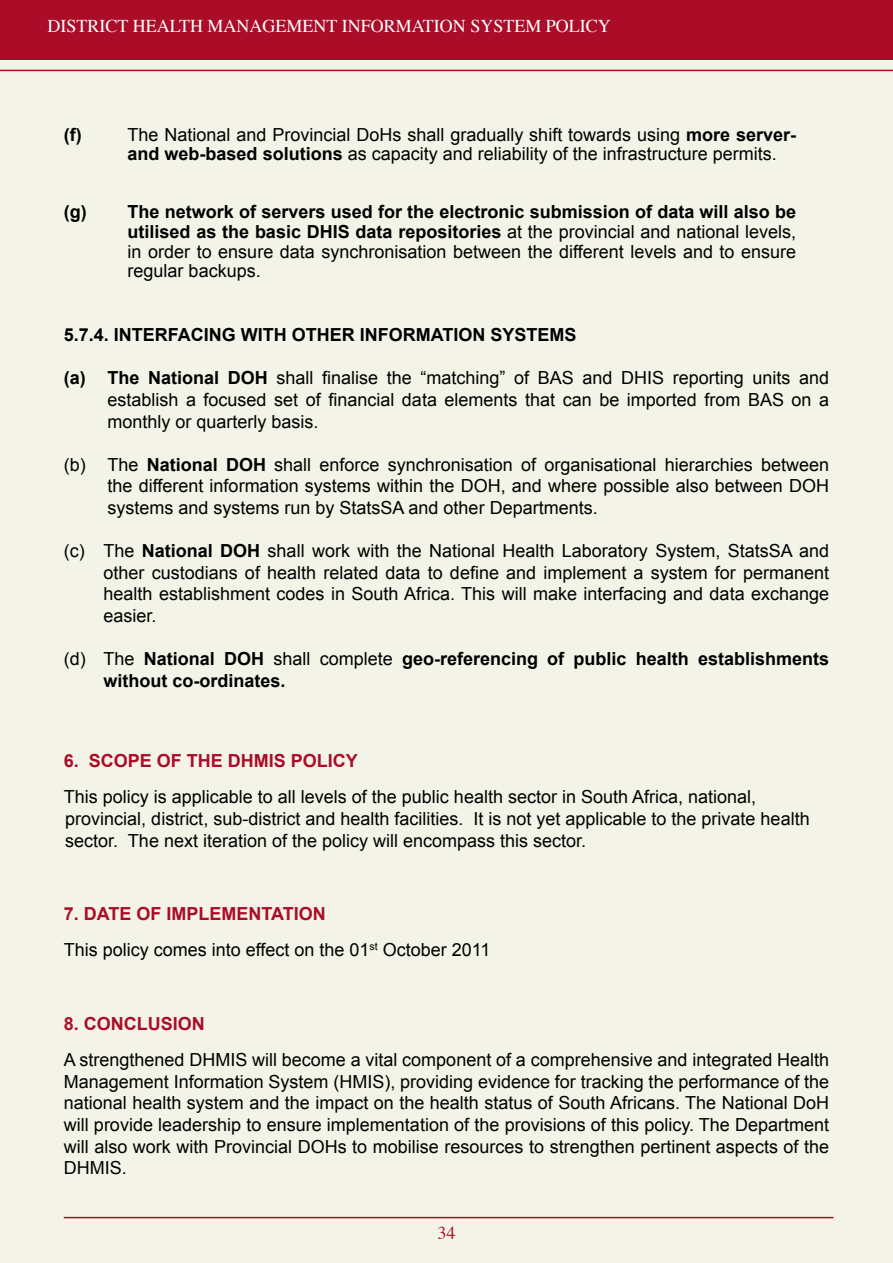
<style>
.page{position:relative;width:893px;height:1263px;background:#f3f4e7}
.page>*{position:absolute;margin:0;border:0;box-sizing:border-box;transform-origin:0 0}
.t1{font:18px/21.6px "Arial";color:#000;text-align:justify}
.t2{font:700 18px/21.6px "Arial";color:#000}
.t3{font:18px "Times";color:#fff}
.t4{font:700 18px "Arial";color:#ab0c27}
.t5{font:18px "Times";color:#ab0c27}
.s1{font-weight:700}
.s2{font-weight:400}
.s3{font-weight:700;color:#ab0c27}
</style>
<div class="page">
<div style="left:0;top:0;width:893px;height:60px;background:#ab0c27"></div>
<hr style="left:0;top:70px;width:893px;height:1px;background:#ab0c27">
<hr style="left:64px;top:1217px;width:769px;height:1px;background:#ab0c27">
<p class="t3" style="left:48px;top:9px;width:565px">DISTRICT HEALTH MANAGEMENT INFORMATION SYSTEM POLICY</p>
<p class="t2" style="left:64px;top:124px;width:19px">(f)</p>
<p class="t1" style="left:128px;top:125px;width:670px;line-height:19.8px">The National and Provincial DoHs shall gradually shift towards using <span class="s1">more server&shy;and web-based solutions</span> as capacity and reliability of the infrastructure permits.</p>
<p class="t1" style="left:128px;top:202px;width:670px;line-height:19.8px;text-indent:-64px"><span class="s1">(g) The network of servers used for the electronic submission of data will also be utilised as the basic DHIS data repositories</span> at the provincial and national levels, in order to ensure data synchronisation between the different levels and to ensure regular backups.</p>
<p class="t2" style="left:64px;top:325px;width:514px">5.7.4. INTERFACING WITH OTHER INFORMATION SYSTEMS</p>
<p class="t1" style="left:107px;top:367px;width:723px;text-indent:-44px"><span class="s1">(a) The National DOH</span> shall finalise the “matching” of BAS and DHIS reporting units and establish a focused set of financial data elements that can be imported from BAS on a monthly or quarterly basis.</p>
<p class="t1" style="left:107px;top:454px;width:723px;text-indent:-44px">(b) The <span class="s1">National DOH</span> shall enforce synchronisation of organisational hierarchies between the different information systems within the DOH, and where possible also between DOH systems and systems run by StatsSA and other Departments.</p>
<p class="t1" style="left:104px;top:540px;width:727px;text-indent:-40px">(c) The <span class="s1">National DOH</span> shall work with the National Health Laboratory System, StatsSA and other custodians of health related data to define and implement a system for permanent health establishment codes in South Africa. This will make interfacing and data exchange easier.</p>
<p class="t2" style="left:104px;top:649px;width:727px;text-indent:-40px"><span class="s2">(d) The</span> National DOH <span class="s2">shall complete</span> geo-referencing of public health establishments without co-ordinates.</p>
<p class="t4" style="left:64px;top:748px;width:296px">6. SCOPE OF THE DHMIS POLICY</p>
<p class="t1" style="left:64px;top:786px;width:747px;text-align:left">This policy is applicable to all levels of the public health sector in South Africa, national, provincial, district, sub-district and health facilities. It is not yet applicable to the private health sector. The next iteration of the policy will encompass this sector.</p>
<p class="t1" style="left:64px;top:895px;width:428px;line-height:36.6px"><span class="s3">7. DATE OF IMPLEMENTATION<br></span>This policy comes into effect on the 01<sup>st</sup> October 2011</p>
<p class="t4" style="left:64px;top:1011px;width:143px">8. CONCLUSION</p>
<p class="t1" style="left:64px;top:1049px;width:767px">A strengthened DHMIS will become a vital component of a comprehensive and integrated Health Management Information System (HMIS), providing evidence for tracking the performance of the national health system and the impact on the health status of South Africans. The National DoH will provide leadership to ensure implementation of the provisions of this policy. The Department will also work with Provincial DOHs to mobilise resources to strengthen pertinent aspects of the DHMIS.</p>
<p class="t5" style="left:437px;top:1216px;width:19px">34</p>
</div>
